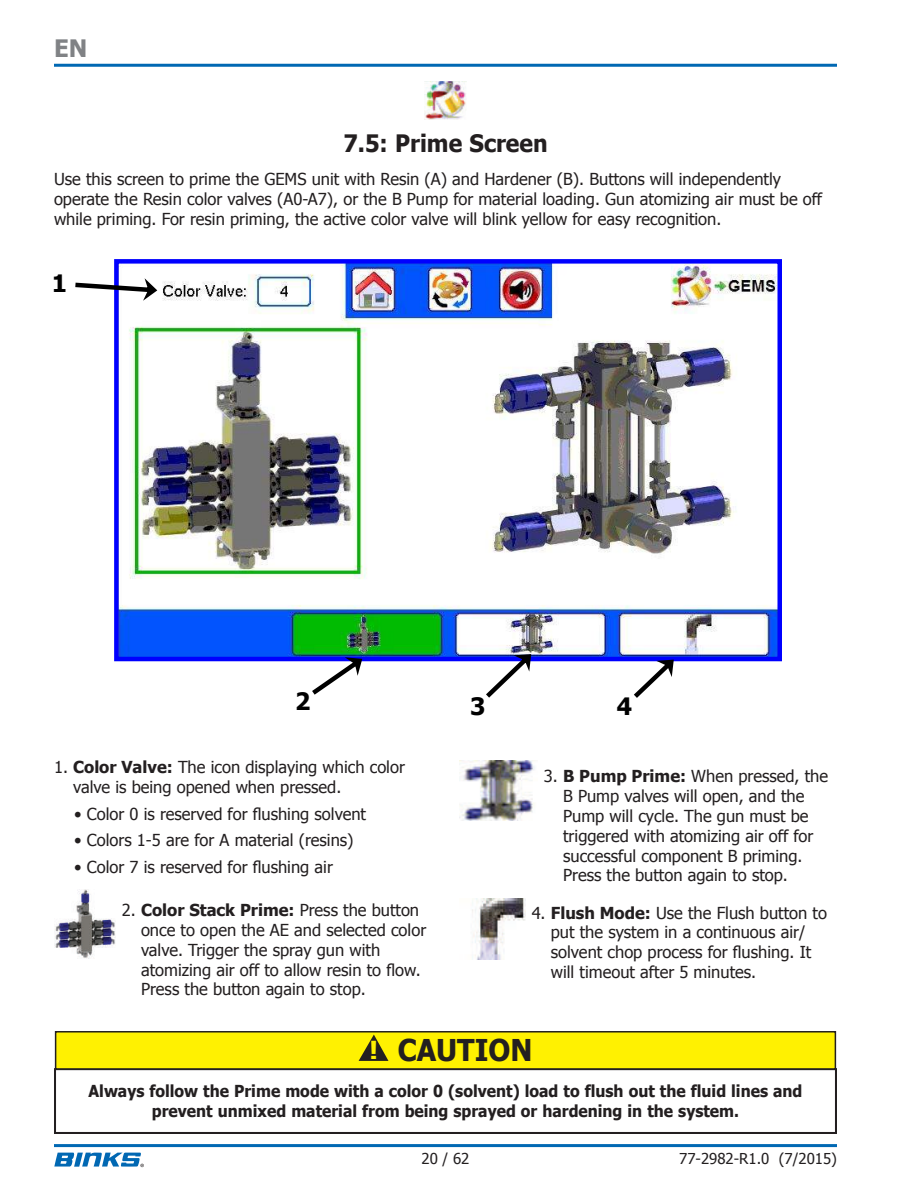
<style>
.page{position:relative;width:918px;height:1188px;background:#fff}
.page>*{position:absolute;margin:0;border:0;box-sizing:border-box;transform-origin:0 0}
.t1{font:700 30px "Tahoma";color:#231f20;scale:.95 1}
.t2{font:700 24px "Tahoma";color:#231f20;scale:.95 1}
.t3{font:700 24px "Tahoma";color:#000}
.t4{font:700 24px "Tahoma";color:#808285}
.t5{font:16.5px/19.8px "Tahoma";color:#231f20}
.t6{font:700 16.5px/19.8px "Tahoma";color:#231f20;text-align:center;scale:.95 1}
.t7{font:15px "Tahoma";color:#231f20}
.s1{font-weight:700}
.s2{font-size:24.75px;color:#fff101}
</style>
<div class="page">
<hr style="left:54px;top:64px;width:783px;height:3px;background:#0168b3">
<hr style="left:54px;top:1144px;width:783px;height:3px;background:#0168b3">
<svg style="left:54px;top:1153px;width:90px;height:14px"></svg>
<img style="left:424px;top:81px;width:43px;height:38px">
<img style="left:54px;top:890px;width:61px;height:68px">
<img style="left:459px;top:761px;width:76px;height:60px">
<img style="left:472px;top:898px;width:53px;height:61px">
<img style="left:119px;top:264px;width:658px;height:392px">
<div style="left:114px;top:259px;width:668px;height:402px;border:4px solid #00f"></div>
<svg style="left:75px;top:278px;width:82px;height:23px"></svg>
<svg style="left:312px;top:657px;width:50px;height:38px"></svg>
<svg style="left:486px;top:654px;width:45px;height:44px"></svg>
<svg style="left:634px;top:660px;width:40px;height:38px"></svg>
<div style="left:54px;top:1068px;width:783px;height:66px;border:2px solid #231f20"></div>
<div style="left:56px;top:1032px;width:779px;height:37px;background:#fff101"></div>
<svg style="left:359px;top:1035px;width:29px;height:26px"></svg>
<div style="left:55px;top:1031px;width:781px;height:39px;border:2px solid #231f20"></div>
<h2 class="t4" style="left:54px;top:32px;width:35px">EN</h2>
<h2 class="t2" style="left:343px;top:126px;width:216px">7.5: Prime Screen</h2>
<p class="t5" style="left:54px;top:169px;width:770px">Use this screen to prime the GEMS unit with Resin (A) and Hardener (B). Buttons will independently operate the Resin color valves (A0-A7), or the B Pump for material loading. Gun atomizing air must be off while priming. For resin priming, the active color valve will blink yellow for easy recognition.</p>
<h2 class="t3" style="left:52px;top:267px;width:17px">1</h2>
<h2 class="t3" style="left:295px;top:684px;width:17px">2</h2>
<h2 class="t3" style="left:470px;top:690px;width:17px">3</h2>
<h2 class="t3" style="left:617px;top:690px;width:17px">4</h2>
<p class="t5" style="left:73px;top:757px;width:333px;text-indent:-19px">1. <span class="s1">Color Valve:</span> The icon displaying which color valve is being opened when pressed.</p>
<p class="t5" style="left:74px;top:803px;width:293px">• Color 0 is reserved for flushing solvent</p>
<p class="t5" style="left:74px;top:830px;width:281px">• Colors 1-5 are for A material (resins)</p>
<p class="t5" style="left:74px;top:856px;width:260px">• Color 7 is reserved for flushing air</p>
<p class="t5" style="left:141px;top:900px;width:287px;text-indent:-19px">2. <span class="s1">Color Stack Prime:</span> Press the button once to open the AE and selected color valve. Trigger the spray gun with atomizing air off to allow resin to flow.<br>Press the button again to stop.</p>
<p class="t5" style="left:563px;top:766px;width:267px;text-indent:-19px">3. <span class="s1">B Pump Prime:</span> When pressed, the<br>B Pump valves will open, and the<br>Pump will cycle. The gun must be triggered with atomizing air off for successful component B priming.<br>Press the button again to stop.</p>
<p class="t5" style="left:551px;top:902px;width:278px;text-indent:-19px">4. <span class="s1">Flush Mode:</span> Use the Flush button to put the system in a continuous air/ solvent chop process for flushing. It will timeout after 5 minutes.</p>
<h1 class="t1" style="left:370px;top:1029px;width:173px"><span class="s2">!</span> CAUTION</h1>
<p class="t6" style="left:89px;top:1080px;width:753px">Always follow the Prime mode with a color 0 (solvent) load to flush out the fluid lines and prevent unmixed material from being sprayed or hardening in the system.</p>
<p class="t7" style="left:422px;top:1148px;width:49px">20 / 62</p>
<p class="t7" style="left:679px;top:1148px;width:159px">77-2982-R1.0 (7/2015)</p>
</div>
